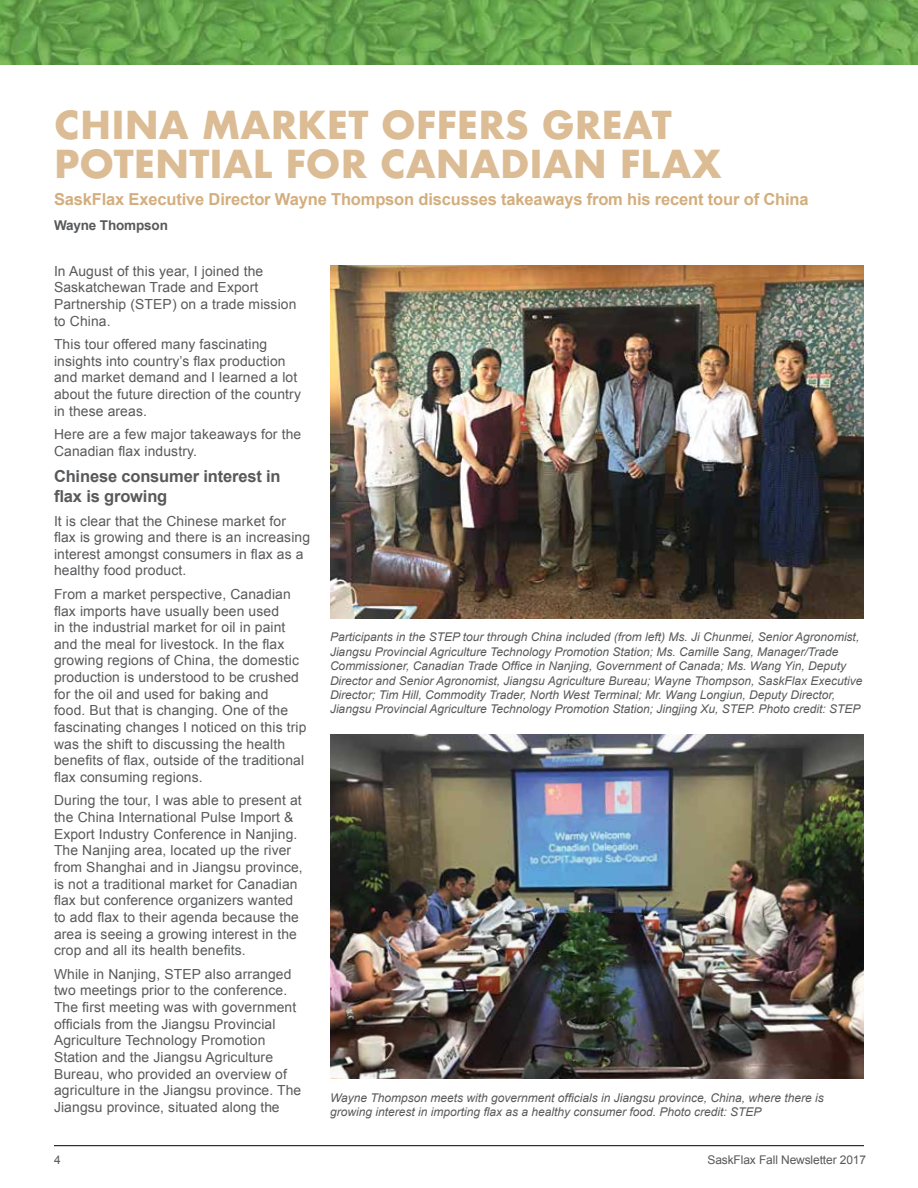
<style>
.page{position:relative;width:918px;height:1188px;background:#fff}
.page>*{position:absolute;margin:0;border:0;box-sizing:border-box;transform-origin:0 0}
.t1{font:700 37.5px/39px "Futura";color:#dbbc94}
.t2{font:700 16.5px "Arial";letter-spacing:-.01em;color:#d3ae7e}
.t3{font:700 16.5px/19.8px "Arial";letter-spacing:-.01em;color:#58595b}
.t4{font:13.8px/16.6px "Arial";letter-spacing:.01em;color:#58595b}
.t5{font:700 13.5px "Arial";letter-spacing:-.01em;color:#58595b}
.t6{font:italic 12px/14.4px "Arial";color:#58595b}
.t7{font:12px "Arial";letter-spacing:-.01em;color:#58595b}
</style>
<div class="page">
<hr style="left:54px;top:1145px;width:810px;height:1px;background:#000">
<img style="left:0;top:0;width:918px;height:65px">
<img style="left:330px;top:266px;width:534px;height:352px">
<img style="left:330px;top:734px;width:534px;height:345px">
<h1 class="t1" style="left:54px;top:105px;width:669px">CHINA MARKET OFFERS GREAT<br>POTENTIAL FOR CANADIAN FLAX</h1>
<p class="t2" style="left:54px;top:188px;width:756px">SaskFlax Executive Director Wayne Thompson discusses takeaways from his recent tour of China</p>
<p class="t5" style="left:54px;top:216px;width:116px">Wayne Thompson</p>
<p class="t4" style="left:54px;top:263px;width:244px">In August of this year, I joined the<br>Saskatchewan Trade and Export<br>Partnership (STEP) on a trade mission to China.</p>
<p class="t4" style="left:54px;top:336px;width:248px">This tour offered many fascinating insights into country’s flax production and market demand and I learned a lot about the future direction of the country in these areas.</p>
<p class="t4" style="left:54px;top:426px;width:249px">Here are a few major takeaways for the<br>Canadian flax industry.</p>
<p class="t3" style="left:54px;top:467px;width:228px">Chinese consumer interest in flax is growing</p>
<p class="t4" style="left:54px;top:513px;width:258px">It is clear that the Chinese market for flax is growing and there is an increasing interest amongst consumers in flax as a healthy food product.</p>
<p class="t4" style="left:54px;top:586px;width:254px">From a market perspective, Canadian flax imports have usually been used<br>in the industrial market for oil in paint and the meal for livestock. In the flax growing regions of China, the domestic production is understood to be crushed for the oil and used for baking and<br>food. But that is changing. One of the fascinating changes I noticed on this trip was the shift to discussing the health benefits of flax, outside of the traditional flax consuming regions.</p>
<p class="t4" style="left:54px;top:792px;width:250px">During the tour, I was able to present at the China International Pulse Import &amp; Export Industry Conference in Nanjing.<br>The Nanjing area, located up the river from Shanghai and in Jiangsu province, is not a traditional market for Canadian flax but conference organizers wanted to add flax to their agenda because the area is seeing a growing interest in the crop and all its health benefits.</p>
<p class="t4" style="left:54px;top:966px;width:249px">While in Nanjing, STEP also arranged two meetings prior to the conference.<br>The first meeting was with government officials from the Jiangsu Provincial Agriculture Technology Promotion Station and the Jiangsu Agriculture Bureau, who provided an overview of agriculture in the Jiangsu province. The Jiangsu province, situated along the</p>
<p class="t6" style="left:330px;top:630px;width:534px">Participants in the STEP tour through China included (from left) Ms. Ji Chunmei, Senior Agronomist, Jiangsu Provincial Agriculture Technology Promotion Station; Ms. Camille Sang, Manager/Trade Commissioner, Canadian Trade Office in Nanjing, Government of Canada; Ms. Wang Yin, Deputy Director and Senior Agronomist, Jiangsu Agriculture Bureau; Wayne Thompson, SaskFlax Executive Director; Tim Hill, Commodity Trader, North West Terminal; Mr. Wang Longiun, Deputy Director, Jiangsu Provincial Agriculture Technology Promotion Station; Jingjing Xu, STEP. Photo credit: STEP</p>
<p class="t6" style="left:330px;top:1091px;width:495px">Wayne Thompson meets with government officials in Jiangsu province, China, where there is growing interest in importing flax as a healthy consumer food. Photo credit: STEP</p>
<p class="t7" style="left:54px;top:1152px;width:8px">4</p>
<p class="t7" style="left:707px;top:1152px;width:160px">SaskFlax Fall Newsletter 2017</p>
</div>
